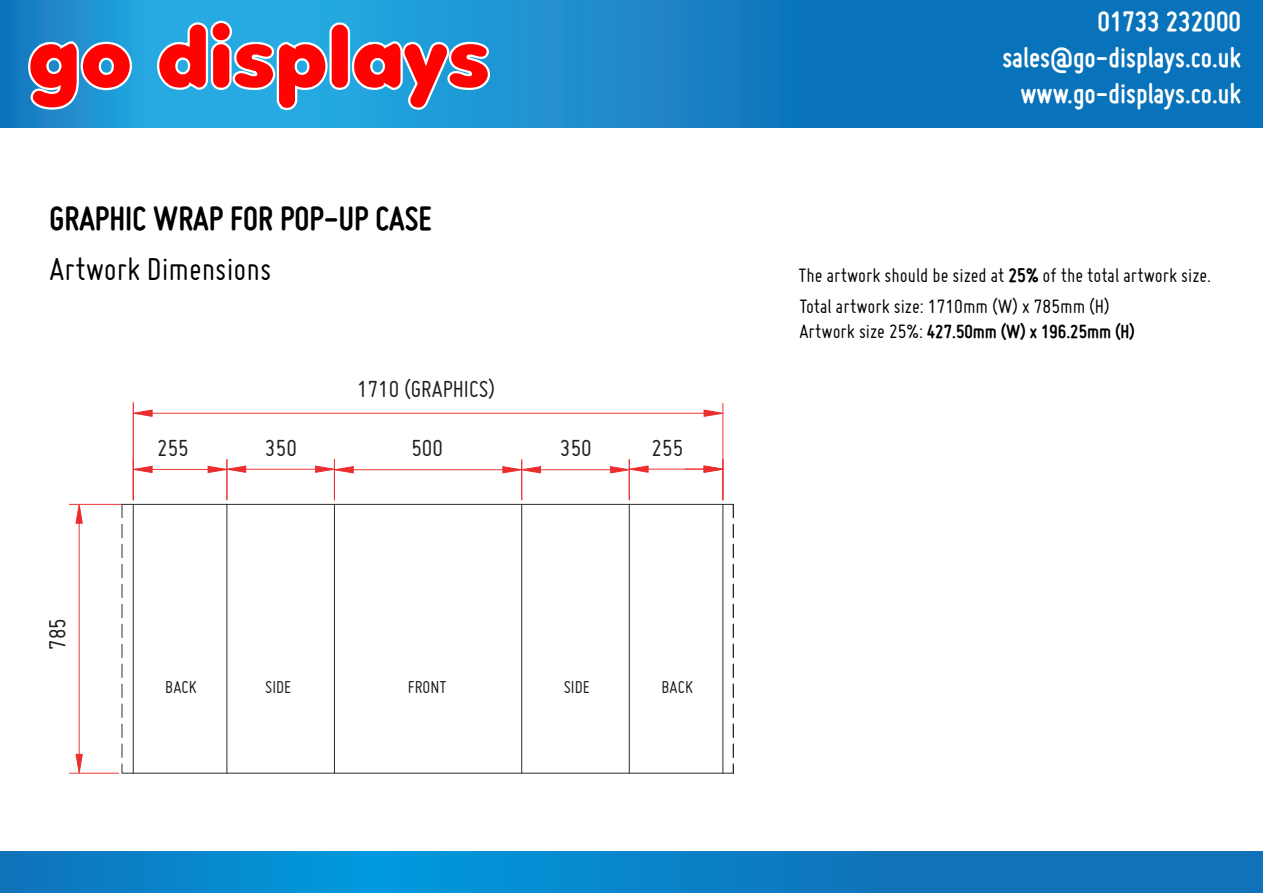
<style>
.page{position:relative;width:1263px;height:893px;background:#fff}
.page>*{position:absolute;margin:0;border:0;box-sizing:border-box;transform-origin:0 0}
.t1{font:82.5px "Debussy";color:#ff0303}
.t2{font:700 36px "Miso";color:#000}
.t3{font:34.5px "Miso";color:#000}
.t4{font:700 30px/36px "Miso";color:#fff;text-align:right}
.t5{font:25.35px "Miso";color:#231f20}
.t6{font:21.15px "Miso";color:#000}
.t7{font:700 20.25px "Miso";color:#000}
.t8{font:18.75px "Miso";color:#231f20}
.s1{font-weight:700}
.s2{font-weight:400;font-size:21.15px}
</style>
<div class="page">
<svg style="left:0;top:851px;width:1263px;height:42px;background:#0a7fc5"></svg>
<hr style="left:122px;top:504px;width:612px;height:1px;background:#231f20">
<hr style="left:521px;top:504px;width:1px;height:270px;background:#231f20">
<hr style="left:226px;top:504px;width:1px;height:270px;background:#231f20">
<hr style="left:133px;top:504px;width:1px;height:270px;background:#231f20">
<hr style="left:722px;top:504px;width:1px;height:270px;background:#231f20">
<hr style="left:69px;top:504px;width:53px;height:1px;background:#eb2d2e">
<hr style="left:69px;top:773px;width:50px;height:1px;background:#eb2d2e">
<hr style="left:79px;top:523px;width:1px;height:232px;background:#eb2d2e">
<svg style="left:76px;top:504px;width:7px;height:20px"></svg>
<svg style="left:76px;top:754px;width:7px;height:20px"></svg>
<hr style="left:133px;top:402px;width:1px;height:98px;background:#eb2d2e">
<hr style="left:152px;top:469px;width:56px;height:1px;background:#eb2d2e">
<svg style="left:134px;top:466px;width:19px;height:7px"></svg>
<hr style="left:353px;top:469px;width:150px;height:1px;background:#eb2d2e">
<hr style="left:521px;top:459px;width:1px;height:41px;background:#eb2d2e">
<hr style="left:540px;top:469px;width:71px;height:1px;background:#eb2d2e">
<svg style="left:502px;top:466px;width:39px;height:7px"></svg>
<hr style="left:629px;top:459px;width:1px;height:41px;background:#eb2d2e">
<hr style="left:648px;top:469px;width:56px;height:1px;background:#eb2d2e">
<svg style="left:610px;top:465px;width:39px;height:8px"></svg>
<svg style="left:685px;top:465px;width:37px;height:8px"></svg>
<hr style="left:722px;top:403px;width:1px;height:97px;background:#eb2d2e">
<hr style="left:152px;top:413px;width:552px;height:1px;background:#eb2d2e">
<svg style="left:133px;top:410px;width:20px;height:7px"></svg>
<svg style="left:703px;top:410px;width:20px;height:7px"></svg>
<hr style="left:334px;top:504px;width:1px;height:270px;background:#231f20">
<hr style="left:629px;top:504px;width:1px;height:270px;background:#231f20">
<hr style="left:226px;top:459px;width:1px;height:41px;background:#eb2d2e">
<hr style="left:334px;top:459px;width:1px;height:41px;background:#eb2d2e">
<hr style="left:245px;top:469px;width:71px;height:1px;background:#eb2d2e">
<svg style="left:208px;top:466px;width:38px;height:7px"></svg>
<svg style="left:315px;top:466px;width:39px;height:7px"></svg>
<hr style="left:122px;top:773px;width:612px;height:1px;background:#231f20">
<svg style="left:733px;top:505px;width:1px;height:13px"></svg>
<svg style="left:733px;top:524px;width:1px;height:14px"></svg>
<svg style="left:733px;top:544px;width:1px;height:14px"></svg>
<svg style="left:733px;top:564px;width:1px;height:14px"></svg>
<svg style="left:733px;top:584px;width:1px;height:14px"></svg>
<svg style="left:733px;top:604px;width:1px;height:14px"></svg>
<svg style="left:733px;top:624px;width:1px;height:14px"></svg>
<svg style="left:733px;top:644px;width:1px;height:14px"></svg>
<svg style="left:733px;top:664px;width:1px;height:14px"></svg>
<svg style="left:733px;top:684px;width:1px;height:14px"></svg>
<svg style="left:733px;top:704px;width:1px;height:14px"></svg>
<svg style="left:733px;top:724px;width:1px;height:14px"></svg>
<svg style="left:733px;top:744px;width:1px;height:30px"></svg>
<svg style="left:0;top:0;width:1263px;height:128px;background:#1280c3"></svg>
<svg style="left:27px;top:40px;width:106px;height:71px;background:#3fa0d6"></svg>
<svg style="left:156px;top:19px;width:335px;height:93px;background:#3dafe1"></svg>
<svg style="left:122px;top:504px;width:1px;height:14px"></svg>
<svg style="left:122px;top:524px;width:1px;height:14px"></svg>
<svg style="left:122px;top:544px;width:1px;height:14px"></svg>
<svg style="left:122px;top:564px;width:1px;height:14px"></svg>
<svg style="left:122px;top:584px;width:1px;height:14px"></svg>
<svg style="left:122px;top:604px;width:1px;height:14px"></svg>
<svg style="left:122px;top:624px;width:1px;height:14px"></svg>
<svg style="left:122px;top:644px;width:1px;height:14px"></svg>
<svg style="left:122px;top:664px;width:1px;height:14px"></svg>
<svg style="left:122px;top:684px;width:1px;height:14px"></svg>
<svg style="left:122px;top:704px;width:1px;height:14px"></svg>
<svg style="left:122px;top:724px;width:1px;height:14px"></svg>
<svg style="left:122px;top:744px;width:1px;height:30px"></svg>
<h1 class="t1" style="left:28px;top:13px;width:464px">go displays</h1>
<h3 class="t4" style="left:1002px;top:3px;width:240px">01733 232000 sales@go-displays.co.uk www.go-displays.co.uk</h3>
<h2 class="t2" style="left:50px;top:198px;width:384px">GRAPHIC WRAP FOR POP-UP CASE</h2>
<h3 class="t3" style="left:50px;top:249px;width:223px">Artwork Dimensions</h3>
<p class="t5" style="left:43px;top:650px;width:33px;rotate:-90deg">785</p>
<p class="t5" style="left:157px;top:434px;width:33px">255</p>
<p class="t5" style="left:265px;top:433px;width:33px">350</p>
<p class="t5" style="left:357px;top:375px;width:140px">1710 (GRAPHICS)</p>
<p class="t5" style="left:411px;top:434px;width:33px">500</p>
<p class="t5" style="left:560px;top:434px;width:33px">350</p>
<p class="t5" style="left:652px;top:433px;width:33px">255</p>
<p class="t8" style="left:165px;top:677px;width:33px">BACK</p>
<p class="t8" style="left:265px;top:677px;width:27px">SIDE</p>
<p class="t8" style="left:408px;top:677px;width:40px">FRONT</p>
<p class="t8" style="left:564px;top:677px;width:27px">SIDE</p>
<p class="t8" style="left:662px;top:677px;width:33px">BACK</p>
<p class="t6" style="left:799px;top:264px;width:414px">The artwork should be sized at <span class="s1">25%</span> of the total artwork size.</p>
<p class="t6" style="left:799px;top:294px;width:312px">Total artwork size: 1710mm (W) x 785mm (H)</p>
<p class="t7" style="left:799px;top:320px;width:337px"><span class="s2">Artwork size 25%:</span> 427.50mm (W) x 196.25mm (H)</p>
</div>
